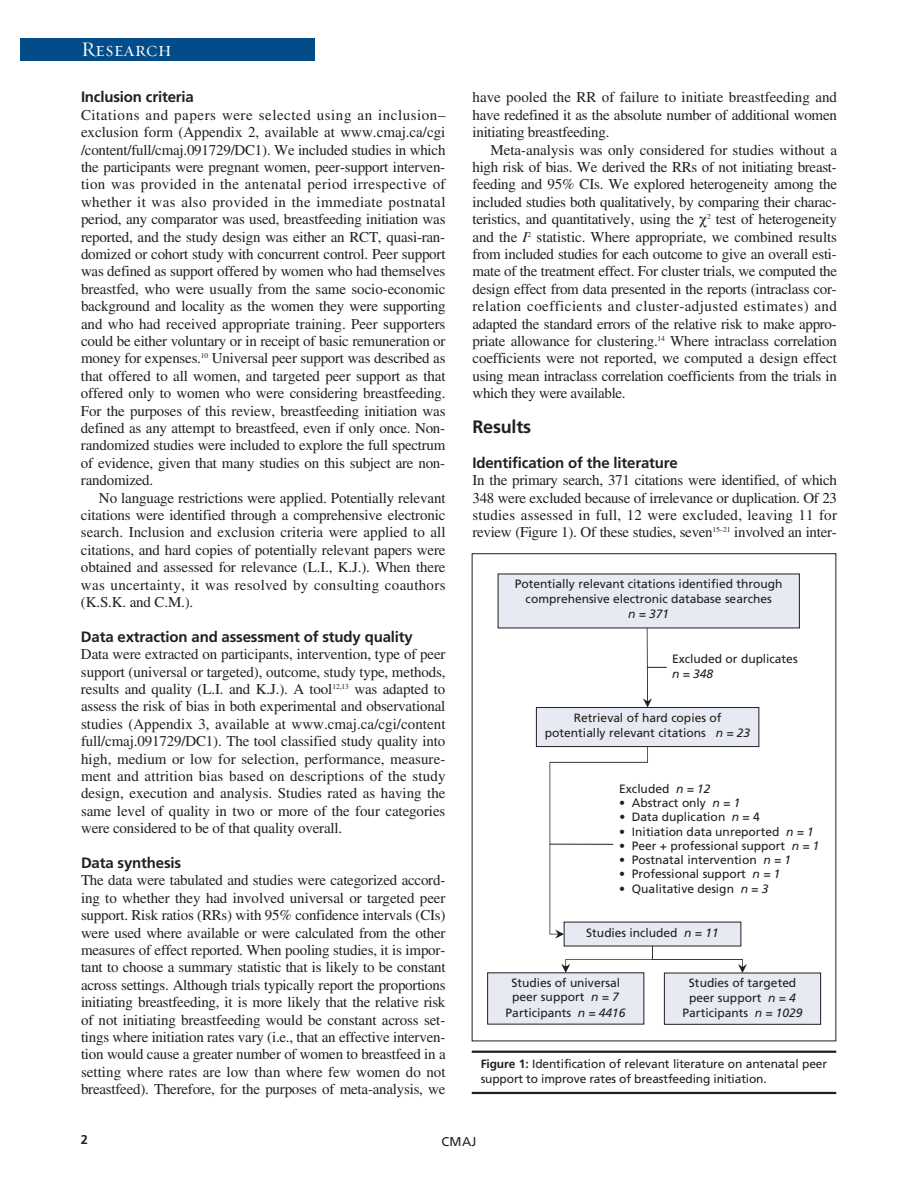
<style>
.page{position:relative;width:918px;height:1188px;background:#fff}
.page>*{position:absolute;margin:0;border:0;box-sizing:border-box;transform-origin:0 0}
.t1{font:21px "Requiem Display HTF Small Caps";letter-spacing:.005em;color:#fff}
.t2{font:700 18px "Frutiger";letter-spacing:-.01em;color:#231f20}
.t3{font:15px/17.4px "Times";letter-spacing:-.015em;color:#231f20;text-align:justify}
.t4{font:700 15px "Frutiger";letter-spacing:-.01em;color:#231f20}
.t5{font:12.75px "Frutiger";color:#231f20}
.t6{font:700 12.75px "Frutiger";color:#231f20}
.t7{font:12px/14.7px "Frutiger";color:#231f20;text-align:center}
.t8{font:italic 12px "Frutiger";letter-spacing:-.005em;color:#231f20}
.s1{font-style:italic}
.s2{font-weight:700}
</style>
<div class="page">
<div style="left:20px;top:38px;width:295px;height:23px;background:#014c89"></div>
<div style="left:536px;top:708px;width:223px;height:39px;background:#e7eaf3"></div>
<div style="left:536px;top:707px;width:223px;height:40px;border:1px solid #231f20"></div>
<div style="left:564px;top:922px;width:177px;height:24px;background:#e7eaf3"></div>
<div style="left:488px;top:973px;width:156px;height:51px;background:#e7eaf3"></div>
<div style="left:664px;top:973px;width:157px;height:51px;background:#e7eaf3"></div>
<div style="left:664px;top:973px;width:157px;height:52px;border:1px solid #231f20"></div>
<svg style="left:550px;top:746px;width:98px;height:193px"></svg>
<svg style="left:561px;top:946px;width:186px;height:27px"></svg>
<hr style="left:550px;top:844px;width:63px;height:1px;background:#231f20">
<svg style="left:643px;top:628px;width:24px;height:80px"></svg>
<div style="left:498px;top:574px;width:301px;height:54px;background:#e7eaf3"></div>
<hr style="left:472px;top:1051px;width:364px;height:2px;background:#231f20">
<hr style="left:472px;top:1092px;width:364px;height:2px;background:#231f20">
<h1 class="t1" style="left:81px;top:36px;width:92px">Research</h1>
<p class="t4" style="left:81px;top:91px;width:114px">Inclusion criteria</p>
<p class="t3" style="left:81px;top:108px;width:366px">Citations and papers were selected using an inclusion– exclusion form (Appendix 2, available at www .cmaj .ca /cgi /content /full /cmaj .091729 /DC1). We included studies in which the participants were pregnant women, peer-support interven&shy;tion was provided in the antenatal period irrespective of whether it was also provided in the immediate postnatal period, any comparator was used, breastfeeding initiation was reported, and the study design was either an RCT, quasi-ran&shy;domized or cohort study with concurrent control. Peer support was defined as support offered by women who had themselves breastfed, who were usually from the same socio-economic background and locality as the women they were supporting and who had received appropriate training. Peer supporters could be either voluntary or in receipt of basic remuneration or money for expenses.<sup>10</sup> Universal peer support was described as that offered to all women, and targeted peer support as that offered only to women who were considering breastfeeding.<br>For the purposes of this review, breastfeeding initiation was defined as any attempt to breastfeed, even if only once. Non&shy;randomized studies were included to explore the full spectrum of evidence, given that many studies on this subject are non&shy;randomized.</p>
<p class="t3" style="left:81px;top:490px;width:366px;text-indent:18px">No language restrictions were applied. Potentially relevant citations were identified through a comprehensive electronic search. Inclusion and exclusion criteria were applied to all citations, and hard copies of potentially relevant papers were obtained and assessed for relevance (L.I., K.J.). When there was uncertainty, it was resolved by consulting coauthors (K.S.K. and C.M.).</p>
<p class="t4" style="left:81px;top:631px;width:333px">Data extraction and assessment of study quality</p>
<p class="t3" style="left:81px;top:647px;width:366px">Data were extracted on participants, intervention, type of peer support (universal or targeted), outcome, study type, methods, results and quality (L.I. and K.J.). A tool<sup>12,13</sup> was adapted to assess the risk of bias in both experimental and observational studies (Appendix 3, available at www .cmaj .ca /cgi /content full /cmaj .091729 /DC1). The tool classified study quality into high, medium or low for selection, performance, measure&shy;ment and attrition bias based on descriptions of the study design, execution and analysis. Studies rated as having the same level of quality in two or more of the four categories were considered to be of that quality overall.</p>
<p class="t4" style="left:81px;top:857px;width:102px">Data synthesis</p>
<p class="t3" style="left:81px;top:873px;width:366px">The data were tabulated and studies were categorized accord&shy;ing to whether they had involved universal or targeted peer support. Risk ratios (RRs) with 95% confidence intervals (CIs) were used where available or were calculated from the other measures of effect reported. When pooling studies, it is impor&shy;tant to choose a summary statistic that is likely to be constant across settings. Although trials typically report the proportions initiating breastfeeding, it is more likely that the relative risk of not initiating breastfeeding would be constant across set&shy;tings where initiation rates vary (i.e., that an effective interven&shy;tion would cause a greater number of women to breastfeed in a setting where rates are low than where few women do not breastfeed). Therefore, for the purposes of meta-analysis, we</p>
<p class="t3" style="left:473px;top:90px;width:366px">have pooled the RR of failure to initiate breastfeeding and have redefined it as the absolute number of additional women initiating breastfeeding.</p>
<p class="t3" style="left:472px;top:142px;width:366px;text-indent:18px">Meta-analysis was only considered for studies without a high risk of bias. We derived the RRs of not initiating breast&shy;feeding and 95% CIs. We explored heterogeneity among the included studies both qualitatively, by comparing their charac&shy;teristics, and quantitatively, using the <sup>2</sup> test of heterogeneity and the <span class="s1">I</span><sup>2</sup> statistic. Where appropriate, we combined results from included studies for each outcome to give an overall esti&shy;mate of the treatment effect. For cluster trials, we computed the design effect from data presented in the reports (intraclass cor&shy;relation coefficients and cluster-adjusted estimates) and adapted the standard errors of the relative risk to make appro&shy;priate allowance for clustering.<sup>14</sup> Where intraclass correlation coefficients were not reported, we computed a design effect using mean intraclass correlation coefficients from the trials in which they were available.</p>
<p class="t2" style="left:472px;top:420px;width:60px">Results</p>
<p class="t4" style="left:472px;top:457px;width:207px">Identification of the literature</p>
<p class="t3" style="left:472px;top:473px;width:366px">In the primary search, 371 citations were identified, of which 348 were excluded because of irrelevance or duplication. Of 23 studies assessed in full, 12 were excluded, leaving 11 for review (Figure 1). Of these studies, seven<sup>15–21</sup> involved an inter-</p>
<p class="t7" style="left:515px;top:578px;width:269px;line-height:14.2px">Potentially relevant citations identified through comprehensive electronic database searches</p>
<p class="t8" style="left:628px;top:609px;width:43px">n = 371</p>
<p class="t7" style="left:672px;top:653px;width:127px">Excluded or duplicates</p>
<p class="t8" style="left:672px;top:669px;width:43px">n = 348</p>
<p class="t7" style="left:545px;top:711px;width:207px;line-height:15.3px">Retrieval of hard copies of potentially relevant citations <span class="s1">n = 23</span></p>
<p class="t7" style="left:619px;top:782px;width:93px">Excluded <span class="s1">n = 12</span></p>
<p class="t7" style="left:619px;top:796px;width:123px">• Abstract only <span class="s1">n = 1</span></p>
<p class="t7" style="left:619px;top:811px;width:142px"><span class="s1">•</span> Data duplication <span class="s1">n</span> = 4</p>
<p class="t7" style="left:619px;top:825px;width:196px">• Initiation data unreported <span class="s1">n = 1</span></p>
<p class="t7" style="left:619px;top:839px;width:202px">• Peer + professional support <span class="s1">n = 1</span></p>
<p class="t7" style="left:619px;top:853px;width:174px">• Postnatal intervention <span class="s1">n = 1</span></p>
<p class="t7" style="left:619px;top:868px;width:163px">• Professional support <span class="s1">n = 1</span></p>
<p class="t7" style="left:619px;top:883px;width:151px">• Qualitative design <span class="s1">n = 3</span></p>
<p class="t7" style="left:586px;top:927px;width:134px">Studies included <span class="s1">n = 11</span></p>
<p class="t7" style="left:506px;top:977px;width:121px">Studies of universal peer support <span class="s1">n = 7<br></span>Participants <span class="s1">n = 4416</span></p>
<p class="t7" style="left:683px;top:977px;width:121px">Studies of targeted peer support <span class="s1">n = 4<br></span>Participants <span class="s1">n = 1029</span></p>
<p class="t7" style="left:481px;top:1057px;width:348px;text-align:left"><span class="s2">Figure 1:</span> Identification of relevant literature on antenatal peer support to improve rates of breastfeeding initiation.</p>
<p class="t6" style="left:81px;top:1135px;width:9px">2</p>
<p class="t5" style="left:441px;top:1136px;width:37px">CMAJ</p>
</div>
